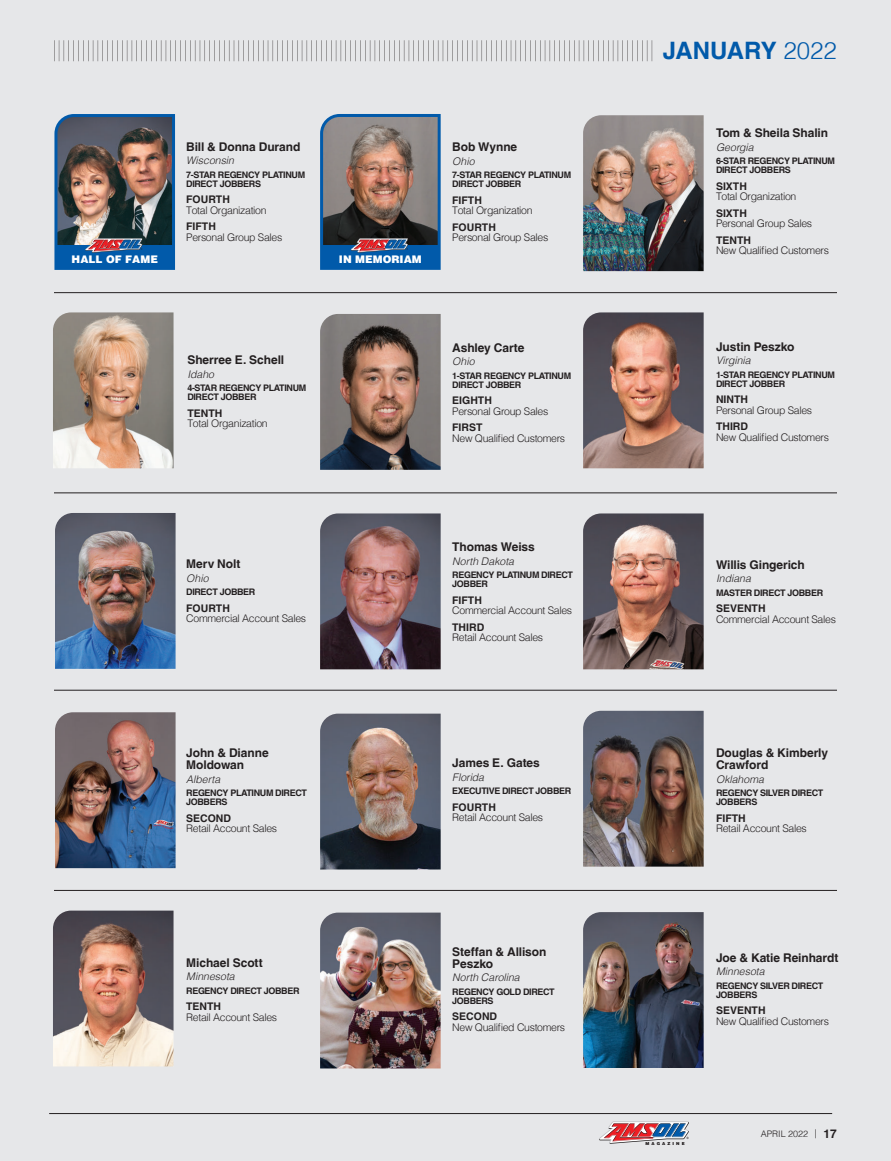
<style>
.page{position:relative;width:891px;height:1161px;background:#e6e7e9}
.page>*{position:absolute;margin:0;border:0;box-sizing:border-box;transform-origin:0 0}
.t1{font:700 24px "Helvetica LT";letter-spacing:-.015em;color:#015aaa}
.RecALL{font:700 12px/12px "Helvetica LT";letter-spacing:-.005em;color:#231f20}
.RecALL-2{font:300 10.5px/10.5px "Helvetica LT";letter-spacing:-.03em;color:#231f20}
.RecALL-3{font:italic 300 10.5px "Helvetica LT";color:#231f20}
.t2{font:900 10.5px "Helvetica LT";color:#fff}
.RecALL-4{font:700 9px/9px "Helvetica LT";letter-spacing:-.04em;color:#231f20}
.t3{font:300 9px "Helvetica LT";color:#231f20}
.Subhead{font:900 4.2px "Helvetica LT";letter-spacing:.5em;color:#231f20}
.s1{font-weight:700}
.s2{font-weight:300}
.s3{font-weight:700;font-size:12px}
</style>
<div class="page">
<hr style="left:49px;top:1113px;width:783px;height:1px;background:#231f20">
<svg style="left:599px;top:1121px;width:90px;height:23px"></svg>
<img style="left:54px;top:114px;width:121px;height:156px">
<img style="left:583px;top:115px;width:121px;height:156px">
<img style="left:53px;top:911px;width:121px;height:155px">
<img style="left:583px;top:513px;width:121px;height:156px">
<img style="left:55px;top:513px;width:121px;height:156px">
<img style="left:320px;top:513px;width:121px;height:156px">
<img style="left:55px;top:712px;width:121px;height:156px">
<img style="left:320px;top:714px;width:121px;height:156px">
<img style="left:53px;top:312px;width:121px;height:156px">
<img style="left:583px;top:312px;width:121px;height:156px">
<img style="left:583px;top:711px;width:121px;height:156px">
<img style="left:320px;top:114px;width:121px;height:156px">
<img style="left:320px;top:314px;width:121px;height:156px">
<img style="left:320px;top:913px;width:121px;height:155px">
<img style="left:583px;top:912px;width:121px;height:156px">
<hr style="left:54px;top:292px;width:783px;height:1px;background:#231f20">
<hr style="left:54px;top:493px;width:783px;height:1px;background:#231f20">
<hr style="left:54px;top:690px;width:783px;height:1px;background:#231f20">
<hr style="left:54px;top:890px;width:783px;height:1px;background:#231f20">
<svg style="left:54px;top:40px;width:598px;height:21px"></svg>
<p class="RecALL" style="left:186px;top:140px;width:116px">Bill &amp; Donna Durand</p>
<p class="RecALL-3" style="left:186px;top:154px;width:49px">Wisconsin</p>
<p class="RecALL-4" style="left:186px;top:170px;width:120px">7-STAR REGENCY PLATINUM<br>DIRECT JOBBERS</p>
<p class="RecALL-2" style="left:186px;top:194px;width:82px"><span class="s1">FOURTH<br></span>Total Organization</p>
<p class="RecALL-2" style="left:186px;top:221px;width:98px"><span class="s1">FIFTH<br></span>Personal Group Sales</p>
<p class="t2" style="left:72px;top:252px;width:88px">HALL OF FAME</p>
<p class="t2" style="left:339px;top:252px;width:84px">IN MEMORIAM</p>
<p class="RecALL" style="left:452px;top:141px;width:67px">Bob Wynne</p>
<p class="RecALL-3" style="left:452px;top:154px;width:24px">Ohio</p>
<p class="RecALL-4" style="left:452px;top:170px;width:120px">7-STAR REGENCY PLATINUM<br>DIRECT JOBBER</p>
<p class="RecALL-2" style="left:452px;top:195px;width:82px"><span class="s1">FIFTH<br></span>Total Organization</p>
<p class="RecALL-2" style="left:452px;top:222px;width:98px"><span class="s1">FOURTH<br></span>Personal Group Sales</p>
<p class="RecALL" style="left:187px;top:354px;width:98px">Sherree E. Schell</p>
<p class="RecALL-3" style="left:187px;top:368px;width:28px">Idaho</p>
<p class="RecALL-4" style="left:187px;top:384px;width:120px">4-STAR REGENCY PLATINUM<br>DIRECT JOBBER</p>
<p class="RecALL-2" style="left:187px;top:408px;width:82px"><span class="s1">TENTH<br></span>Total Organization</p>
<p class="RecALL" style="left:452px;top:341px;width:74px">Ashley Carte</p>
<p class="RecALL-3" style="left:452px;top:355px;width:24px">Ohio</p>
<p class="RecALL-4" style="left:452px;top:371px;width:120px">1-STAR REGENCY PLATINUM<br>DIRECT JOBBER</p>
<p class="RecALL-2" style="left:452px;top:395px;width:98px"><span class="s1">EIGHTH<br></span>Personal Group Sales</p>
<p class="RecALL-2" style="left:452px;top:422px;width:114px"><span class="s1">FIRST<br></span>New Qualified Customers</p>
<p class="RecALL" style="left:186px;top:558px;width:56px">Merv Nolt</p>
<p class="RecALL-3" style="left:186px;top:571px;width:24px">Ohio</p>
<p class="RecALL-4" style="left:186px;top:587px;width:71px">DIRECT JOBBER</p>
<p class="RecALL-2" style="left:186px;top:603px;width:121px"><span class="s1">FOURTH<br></span>Commercial Account Sales</p>
<p class="RecALL" style="left:452px;top:541px;width:84px">Thomas Weiss</p>
<p class="RecALL-3" style="left:452px;top:554px;width:63px">North Dakota</p>
<p class="RecALL-4" style="left:452px;top:570px;width:122px">REGENCY PLATINUM DIRECT<br>JOBBER</p>
<p class="RecALL-2" style="left:452px;top:595px;width:121px"><span class="s1">FIFTH<br></span>Commercial Account Sales</p>
<p class="RecALL-2" style="left:452px;top:622px;width:92px"><span class="s1">THIRD<br></span>Retail Account Sales</p>
<p class="RecALL" style="left:186px;top:747px;width:84px">John &amp; Dianne<br>Moldowan</p>
<p class="RecALL-3" style="left:186px;top:772px;width:35px">Alberta</p>
<p class="RecALL-4" style="left:186px;top:788px;width:122px">REGENCY PLATINUM DIRECT<br>JOBBERS</p>
<p class="RecALL-2" style="left:186px;top:812px;width:92px"><span class="s1">SECOND<br></span>Retail Account Sales</p>
<p class="RecALL" style="left:452px;top:757px;width:89px">James E. Gates</p>
<p class="RecALL-3" style="left:452px;top:770px;width:33px">Florida</p>
<p class="RecALL-4" style="left:452px;top:786px;width:121px">EXECUTIVE DIRECT JOBBER</p>
<p class="RecALL-2" style="left:452px;top:802px;width:92px"><span class="s1">FOURTH<br></span>Retail Account Sales</p>
<p class="RecALL" style="left:186px;top:957px;width:78px">Michael Scott</p>
<p class="RecALL-3" style="left:186px;top:970px;width:50px">Minnesota</p>
<p class="RecALL-4" style="left:186px;top:986px;width:115px">REGENCY DIRECT JOBBER</p>
<p class="RecALL-2" style="left:186px;top:1001px;width:92px"><span class="s1">TENTH<br></span>Retail Account Sales</p>
<p class="RecALL" style="left:452px;top:945px;width:96px">Steffan &amp; Allison<br>Peszko</p>
<p class="RecALL-3" style="left:452px;top:971px;width:69px">North Carolina</p>
<p class="RecALL-4" style="left:452px;top:987px;width:104px">REGENCY GOLD DIRECT<br>JOBBERS</p>
<p class="RecALL-2" style="left:452px;top:1011px;width:114px"><span class="s1">SECOND<br></span>New Qualified Customers</p>
<p class="t1" style="left:663px;top:36px;width:176px">JANUARY <span class="s2">2022</span></p>
<p class="RecALL" style="left:716px;top:127px;width:114px">Tom &amp; Sheila Shalin</p>
<p class="RecALL-3" style="left:716px;top:141px;width:39px">Georgia</p>
<p class="RecALL-4" style="left:716px;top:157px;width:120px">6-STAR REGENCY PLATINUM<br>DIRECT JOBBERS</p>
<p class="RecALL-2" style="left:716px;top:181px;width:82px"><span class="s1">SIXTH<br></span>Total Organization</p>
<p class="RecALL-2" style="left:716px;top:208px;width:98px"><span class="s1">SIXTH<br></span>Personal Group Sales</p>
<p class="RecALL-2" style="left:716px;top:235px;width:114px"><span class="s1">TENTH<br></span>New Qualified Customers</p>
<p class="RecALL" style="left:716px;top:340px;width:80px">Justin Peszko</p>
<p class="RecALL-3" style="left:716px;top:354px;width:36px">Virginia</p>
<p class="RecALL-4" style="left:716px;top:370px;width:120px">1-STAR REGENCY PLATINUM<br>DIRECT JOBBER</p>
<p class="RecALL-2" style="left:716px;top:394px;width:98px"><span class="s1">NINTH<br></span>Personal Group Sales</p>
<p class="RecALL-2" style="left:716px;top:421px;width:114px"><span class="s1">THIRD<br></span>New Qualified Customers</p>
<p class="RecALL" style="left:716px;top:559px;width:90px">Willis Gingerich</p>
<p class="RecALL-3" style="left:716px;top:572px;width:36px">Indiana</p>
<p class="RecALL-4" style="left:716px;top:588px;width:109px">MASTER DIRECT JOBBER</p>
<p class="RecALL-2" style="left:716px;top:603px;width:121px"><span class="s1">SEVENTH<br></span>Commercial Account Sales</p>
<p class="RecALL" style="left:716px;top:747px;width:114px">Douglas &amp; Kimberly<br>Crawford</p>
<p class="RecALL-3" style="left:716px;top:772px;width:49px">Oklahoma</p>
<p class="RecALL-4" style="left:716px;top:788px;width:109px">REGENCY SILVER DIRECT<br>JOBBERS</p>
<p class="RecALL-2" style="left:716px;top:812px;width:92px"><span class="s1">FIFTH<br></span>Retail Account Sales</p>
<p class="RecALL" style="left:716px;top:951px;width:124px">Joe &amp; Katie Reinhardt</p>
<p class="RecALL-3" style="left:716px;top:965px;width:50px">Minnesota</p>
<p class="RecALL-4" style="left:716px;top:981px;width:109px">REGENCY SILVER DIRECT<br>JOBBERS</p>
<p class="RecALL-2" style="left:716px;top:1005px;width:114px"><span class="s1">SEVENTH<br></span>New Qualified Customers</p>
<p class="Subhead" style="left:645px;top:1141px;width:41px">MAGAZINE</p>
<p class="t3" style="left:761px;top:1128px;width:78px">APRIL 2022 | <span class="s3">17</span></p>
</div>
